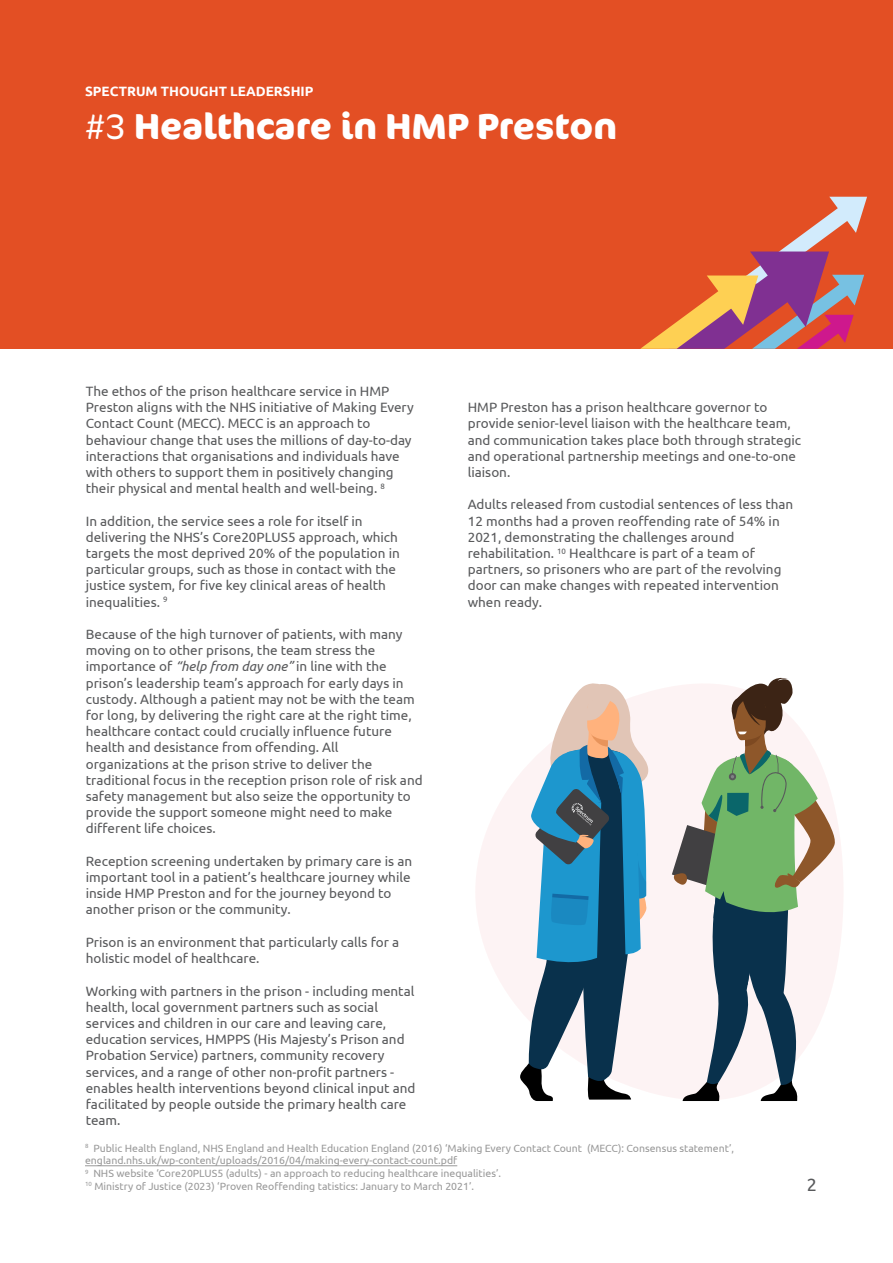
<style>
.page{position:relative;width:893px;height:1263px;background:#fff}
.page>*{position:absolute;margin:0;border:0;box-sizing:border-box;transform-origin:0 0}
.t1{font:700 36px "Cocon Pro";color:#fff}
.t2{font:18px "Ubuntu";color:#58595b}
.t3{font:13.5px/16.2px "Ubuntu";color:#58595b}
.t4{font:700 13.5px "Ubuntu";color:#fff}
.t5{font:10.5px/12.6px "Ubuntu";color:#999}
.s1{font-weight:300}
.s2{font-style:italic}
</style>
<div class="page">
<svg style="left:476px;top:776px;width:367px;height:232px;fill:#fdf3f4"></svg>
<div style="left:0;top:0;width:893px;height:349px;background:#e34f24"></div>
<hr style="left:85px;top:1165px;width:372px;height:1px;background:#999">
<svg style="left:640px;top:197px;width:227px;height:152px"></svg>
<svg style="left:519px;top:677px;width:319px;height:424px"></svg>
<p class="t4" style="left:85px;top:83px;width:230px">SPECTRUM THOUGHT LEADERSHIP</p>
<h1 class="t1" style="left:85px;top:102px;width:533px"><span class="s1">#3</span> Healthcare in HMP Preston</h1>
<p class="t3" style="left:86px;top:383px;width:330px">The ethos of the prison healthcare service in HMP Preston aligns with the NHS initiative of Making Every Contact Count (MECC). MECC is an approach to behaviour change that uses the millions of day-to-day interactions that organisations and individuals have with others to support them in positively changing their physical and mental health and well-being. <sup>8</sup></p>
<p class="t3" style="left:86px;top:512px;width:316px">In addition, the service sees a role for itself in delivering the NHS’s Core20PLUS5 approach, which targets the most deprived 20% of the population in particular groups, such as those in contact with the justice system, for five key clinical areas of health inequalities. <sup>9</sup></p>
<p class="t3" style="left:86px;top:626px;width:338px">Because of the high turnover of patients, with many moving on to other prisons, the team stress the importance of <span class="s2">“help from day one”</span> in line with the prison’s leadership team’s approach for early days in custody. Although a patient may not be with the team for long, by delivering the right care at the right time, healthcare contact could crucially influence future health and desistance from offending. All organizations at the prison strive to deliver the traditional focus in the reception prison role of risk and safety management but also seize the opportunity to provide the support someone might need to make different life choices.</p>
<p class="t3" style="left:86px;top:852px;width:328px">Reception screening undertaken by primary care is an important tool in a patient’s healthcare journey while inside HMP Preston and for the journey beyond to another prison or the community.</p>
<p class="t3" style="left:86px;top:933px;width:315px">Prison is an environment that particularly calls for a holistic model of healthcare.</p>
<p class="t3" style="left:86px;top:982px;width:331px">Working with partners in the prison - including mental health, local government partners such as social services and children in our care and leaving care, education services, HMPPS (His Majesty’s Prison and Probation Service) partners, community recovery services, and a range of other non-profit partners - enables health interventions beyond clinical input and facilitated by people outside the primary health care team.</p>
<p class="t3" style="left:468px;top:399px;width:335px">HMP Preston has a prison healthcare governor to provide senior-level liaison with the healthcare team, and communication takes place both through strategic and operational partnership meetings and one-to-one liaison.</p>
<p class="t3" style="left:468px;top:496px;width:327px">Adults released from custodial sentences of less than 12 months had a proven reoffending rate of 54% in 2021, demonstrating the challenges around rehabilitation. <sup>10</sup> Healthcare is part of a team of partners, so prisoners who are part of the revolving door can make changes with repeated intervention when ready.</p>
<p class="t5" style="left:85px;top:1141px;width:650px"><sup>8</sup> Public Health England, NHS England and Health Education England (2016) ‘Making Every Contact Count (MECC): Consensus statement’, england.nhs.uk/wp-content/uploads/2016/04/making-every-contact-count.pdf<br><sup>9</sup> NHS website ‘Core20PLUS5 (adults) - an approach to reducing healthcare inequalities’.<br><sup>10</sup> Ministry of Justice (2023) ‘Proven Reoffending tatistics: January to March 2021’.</p>
<h2 class="t2" style="left:807px;top:1174px;width:12px">2</h2>
</div>
